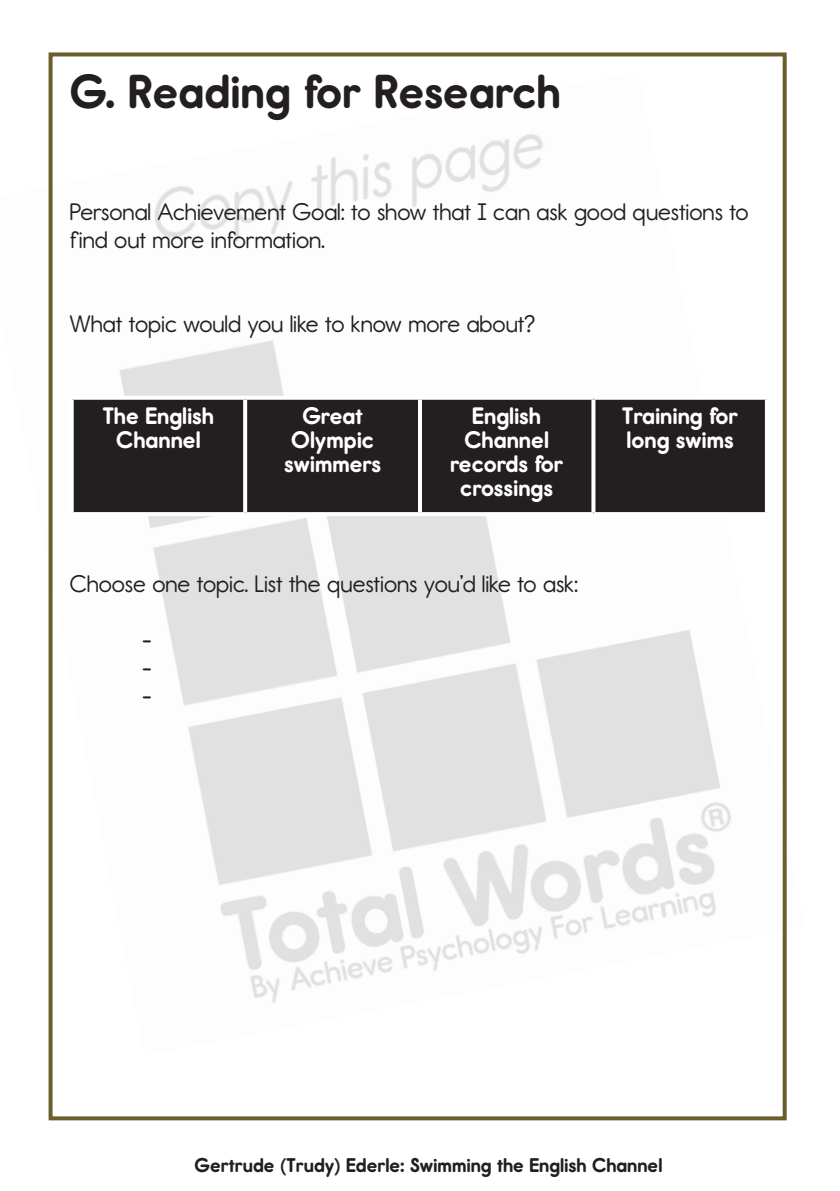
<style>
.page{position:relative;width:840px;height:1191px;background:#fff}
.page>*{position:absolute;margin:0;border:0;box-sizing:border-box;transform-origin:0 0}
.t1{font:700 48px "Report Rg";color:#231f20}
.t2{font:28px/28px "Report Rg";color:#231f20;text-align:justify}
.t3{font:24px/28px "Report Rg";color:#231f20}
.t4{font:700 24px/24px "Report Rg";color:#fff;text-align:center}
.t5{font:700 20px "Report Rg";color:#231f20}
</style>
<div class="page">
<img style="left:48px;top:149px;width:194px;height:262px">
<img style="left:242px;top:139px;width:264px;height:257px">
<img style="left:506px;top:134px;width:37px;height:48px">
<img style="left:48px;top:411px;width:245px;height:315px">
<img style="left:293px;top:360px;width:214px;height:315px">
<img style="left:80px;top:675px;width:264px;height:210px">
<img style="left:344px;top:623px;width:264px;height:264px">
<img style="left:608px;top:598px;width:179px;height:354px">
<img style="left:220px;top:887px;width:453px;height:116px">
<div style="left:49px;top:52px;width:737px;height:1068px;border:4px solid #6a5f2c"></div>
<div style="left:74px;top:400px;width:690px;height:112px;background:#231f20"></div>
<svg style="left:70px;top:396px;width:175px;height:4px"></svg>
<svg style="left:70px;top:400px;width:4px;height:112px"></svg>
<svg style="left:245px;top:396px;width:175px;height:4px"></svg>
<svg style="left:243px;top:400px;width:4px;height:112px"></svg>
<svg style="left:420px;top:396px;width:173px;height:4px"></svg>
<hr style="left:418px;top:400px;width:4px;height:112px;background:#fff">
<svg style="left:593px;top:397px;width:174px;height:3px"></svg>
<svg style="left:591px;top:400px;width:4px;height:112px"></svg>
<svg style="left:764px;top:400px;width:1px;height:112px"></svg>
<svg style="left:70px;top:512px;width:175px;height:4px"></svg>
<svg style="left:245px;top:512px;width:175px;height:4px"></svg>
<svg style="left:420px;top:512px;width:173px;height:4px"></svg>
<svg style="left:593px;top:512px;width:174px;height:2px"></svg>
<h1 class="t1" style="left:70px;top:63px;width:492px">G. Reading for Research</h1>
<p class="t3" style="left:70px;top:197px;width:680px">Personal Achievement Goal: to show that I can ask good questions to find out more information.</p>
<p class="t3" style="left:70px;top:310px;width:466px">What topic would you like to know more about?</p>
<p class="t4" style="left:103px;top:403px;width:113px">The English<br>Channel</p>
<p class="t4" style="left:284px;top:403px;width:98px">Great<br>Olympic swimmers</p>
<p class="t4" style="left:450px;top:403px;width:115px">English<br>Channel records for crossings</p>
<p class="t4" style="left:622px;top:403px;width:117px;text-align:left">Training for long swims</p>
<p class="t3" style="left:70px;top:570px;width:510px">Choose one topic. List the questions you’d like to ask:</p>
<p class="t2" style="left:142px;top:624px;width:12px">- - -</p>
<p class="t5" style="left:194px;top:1153px;width:469px">Gertrude (Trudy) Ederle: Swimming the English Channel</p>
</div>
